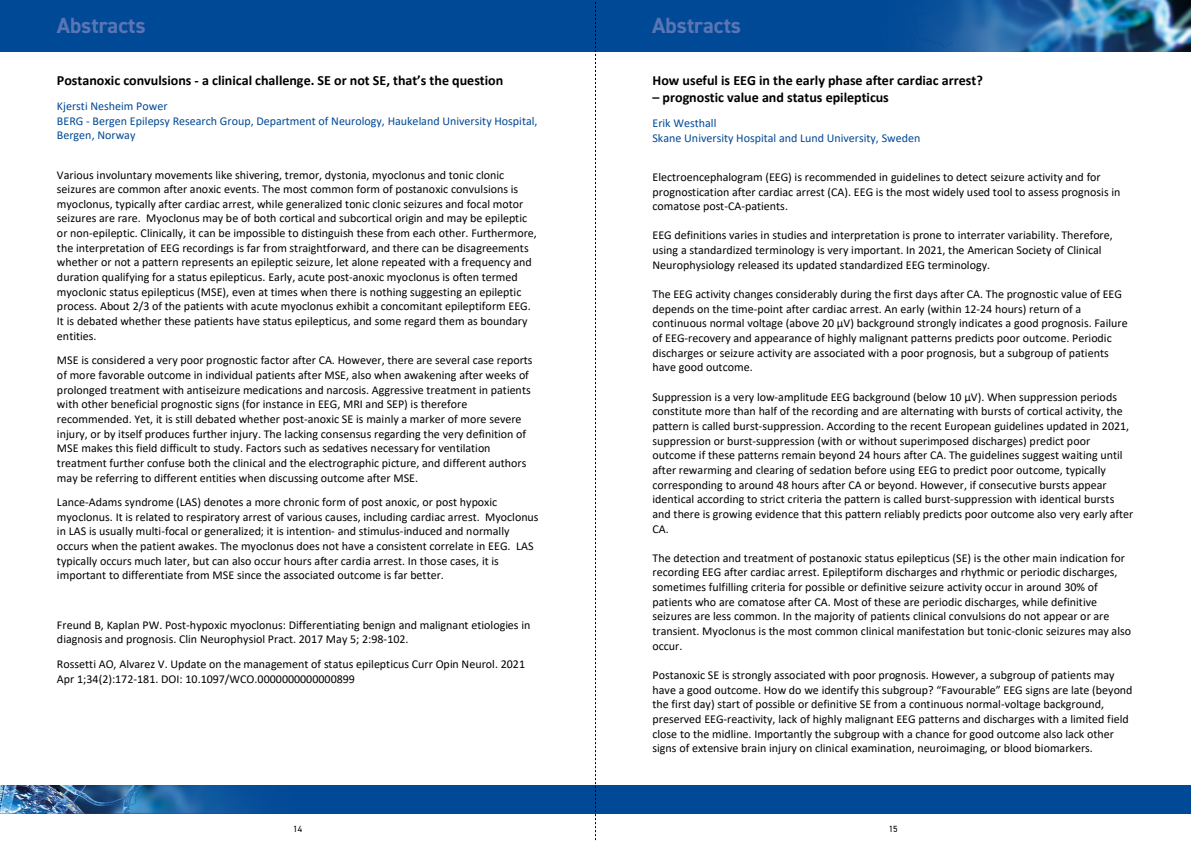
<style>
.page{position:relative;width:1191px;height:842px;background:#fff}
.page>*{position:absolute;margin:0;border:0;box-sizing:border-box;transform-origin:0 0}
.t1{font:700 22px "DIN2014";color:#5a75b5}
.t2{font:700 14px "Calibri";color:#000}
.t3{font:12px/14.7px "Calibri";color:#000}
.t4{font:12px/14.6px "Calibri";color:#004996}
.t5{font:9px "DIN2014";color:#000}
</style>
<div class="page">
<div style="left:0;top:0;width:1191px;height:52px;background:#004996"></div>
<div style="left:0;top:785px;width:1191px;height:28px;background:#004996"></div>
<img style="left:919px;top:0;width:272px;height:52px">
<img style="left:0;top:785px;width:251px;height:28px">
<svg style="left:595px;top:2px;width:1px;height:839px"></svg>
<h1 class="t1" style="left:57px;top:10px;width:90px">Abstracts</h1>
<h1 class="t1" style="left:652px;top:10px;width:90px">Abstracts</h1>
<p class="t2" style="left:57px;top:70px;width:448px">Postanoxic convulsions - a clinical challenge. SE or not SE, that’s the question</p>
<p class="t4" style="left:57px;top:98px;width:482px">Kjersti Nesheim Power<br>BERG - Bergen Epilepsy Research Group, Department of Neurology, Haukeland University Hospital,<br>Bergen, Norway</p>
<p class="t3" style="left:57px;top:167px;width:481px">Various involuntary movements like shivering, tremor, dystonia, myoclonus and tonic clonic seizures are common after anoxic events. The most common form of postanoxic convulsions is myoclonus, typically after cardiac arrest, while generalized tonic clonic seizures and focal motor seizures are rare. Myoclonus may be of both cortical and subcortical origin and may be epileptic or non-epileptic. Clinically, it can be impossible to distinguish these from each other. Furthermore, the interpretation of EEG recordings is far from straightforward, and there can be disagreements whether or not a pattern represents an epileptic seizure, let alone repeated with a frequency and duration qualifying for a status epilepticus. Early, acute post-anoxic myoclonus is often termed myoclonic status epilepticus (MSE), even at times when there is nothing suggesting an epileptic process. About 2/3 of the patients with acute myoclonus exhibit a concomitant epileptiform EEG.<br>It is debated whether these patients have status epilepticus, and some regard them as boundary entities.</p>
<p class="t3" style="left:57px;top:353px;width:477px">MSE is considered a very poor prognostic factor after CA. However, there are several case reports of more favorable outcome in individual patients after MSE, also when awakening after weeks of prolonged treatment with antiseizure medications and narcosis. Aggressive treatment in patients with other beneficial prognostic signs (for instance in EEG, MRI and SEP) is therefore recommended. Yet, it is still debated whether post-anoxic SE is mainly a marker of more severe injury, or by itself produces further injury. The lacking consensus regarding the very definition of MSE makes this field difficult to study. Factors such as sedatives necessary for ventilation treatment further confuse both the clinical and the electrographic picture, and different authors may be referring to different entities when discussing outcome after MSE.</p>
<p class="t3" style="left:57px;top:495px;width:483px">Lance-Adams syndrome (LAS) denotes a more chronic form of post anoxic, or post hypoxic myoclonus. It is related to respiratory arrest of various causes, including cardiac arrest. Myoclonus in LAS is usually multi-focal or generalized; it is intention- and stimulus-induced and normally occurs when the patient awakes. The myoclonus does not have a consistent correlate in EEG. LAS typically occurs much later, but can also occur hours after cardia arrest. In those cases, it is important to differentiate from MSE since the associated outcome is far better.</p>
<p class="t3" style="left:57px;top:617px;width:475px">Freund B, Kaplan PW. Post-hypoxic myoclonus: Differentiating benign and malignant etiologies in diagnosis and prognosis. Clin Neurophysiol Pract. 2017 May 5; 2:98-102.</p>
<p class="t3" style="left:57px;top:656px;width:469px">Rossetti AO, Alvarez V. Update on the management of status epilepticus Curr Opin Neurol. 2021<br>Apr 1;34(2):172-181. DOI: 10.1097/WCO.0000000000000899</p>
<p class="t2" style="left:652px;top:70px;width:332px">How useful is EEG in the early phase after cardiac arrest?</p>
<p class="t2" style="left:652px;top:87px;width:238px">– prognostic value and status epilepticus</p>
<p class="t4" style="left:652px;top:115px;width:269px">Erik Westhall<br>Skane University Hospital and Lund University, Sweden</p>
<p class="t3" style="left:652px;top:169px;width:469px">Electroencephalogram (EEG) is recommended in guidelines to detect seizure activity and for prognostication after cardiac arrest (CA). EEG is the most widely used tool to assess prognosis in comatose post-CA-patients.</p>
<p class="t3" style="left:652px;top:228px;width:462px">EEG definitions varies in studies and interpretation is prone to interrater variability. Therefore, using a standardized terminology is very important. In 2021, the American Society of Clinical<br>Neurophysiology released its updated standardized EEG terminology.</p>
<p class="t3" style="left:652px;top:287px;width:477px">The EEG activity changes considerably during the first days after CA. The prognostic value of EEG depends on the time-point after cardiac arrest. An early (within 12-24 hours) return of a continuous normal voltage (above 20 µV) background strongly indicates a good prognosis. Failure of EEG-recovery and appearance of highly malignant patterns predicts poor outcome. Periodic discharges or seizure activity are associated with a poor prognosis, but a subgroup of patients have good outcome.</p>
<p class="t3" style="left:652px;top:389px;width:482px">Suppression is a very low-amplitude EEG background (below 10 µV). When suppression periods constitute more than half of the recording and are alternating with bursts of cortical activity, the pattern is called burst-suppression. According to the recent European guidelines updated in 2021, suppression or burst-suppression (with or without superimposed discharges) predict poor outcome if these patterns remain beyond 24 hours after CA. The guidelines suggest waiting until after rewarming and clearing of sedation before using EEG to predict poor outcome, typically corresponding to around 48 hours after CA or beyond. However, if consecutive bursts appear identical according to strict criteria the pattern is called burst-suppression with identical bursts and there is growing evidence that this pattern reliably predicts poor outcome also very early after CA.</p>
<p class="t3" style="left:652px;top:550px;width:480px">The detection and treatment of postanoxic status epilepticus (SE) is the other main indication for recording EEG after cardiac arrest. Epileptiform discharges and rhythmic or periodic discharges, sometimes fulfilling criteria for possible or definitive seizure activity occur in around 30% of patients who are comatose after CA. Most of these are periodic discharges, while definitive seizures are less common. In the majority of patients clinical convulsions do not appear or are transient. Myoclonus is the most common clinical manifestation but tonic-clonic seizures may also occur.</p>
<p class="t3" style="left:652px;top:667px;width:481px">Postanoxic SE is strongly associated with poor prognosis. However, a subgroup of patients may have a good outcome. How do we identify this subgroup? “Favourable” EEG signs are late (beyond the first day) start of possible or definitive SE from a continuous normal-voltage background, preserved EEG-reactivity, lack of highly malignant EEG patterns and discharges with a limited field close to the midline. Importantly the subgroup with a chance for good outcome also lack other signs of extensive brain injury on clinical examination, neuroimaging, or blood biomarkers.</p>
<p class="t5" style="left:293px;top:823px;width:10px">14</p>
<p class="t5" style="left:888px;top:823px;width:10px">15</p>
</div>
